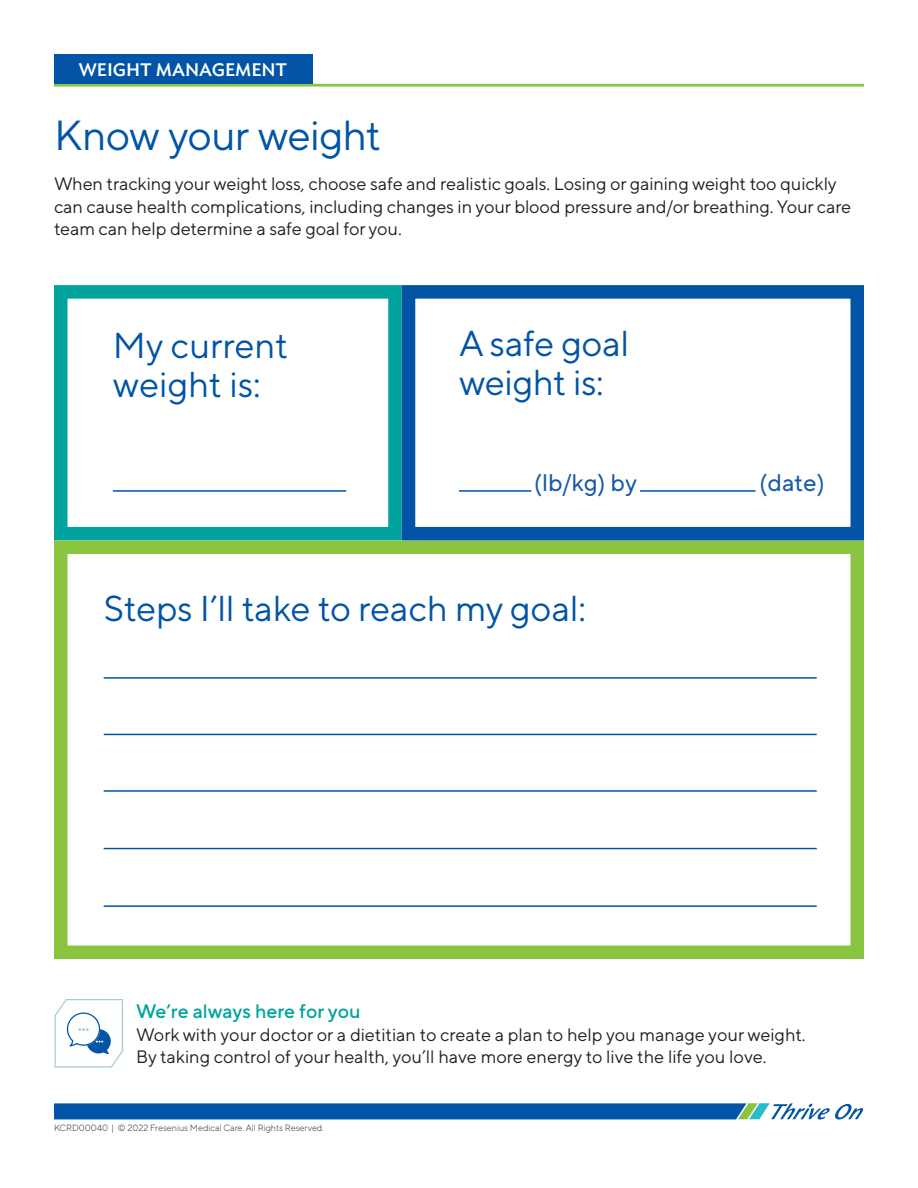
<style>
.page{position:relative;width:918px;height:1188px;background:#fff}
.page>*{position:absolute;margin:0;border:0;box-sizing:border-box;transform-origin:0 0}
.t1{font:42px "TT Norms Pro";letter-spacing:-.02em;color:#0154a6}
.t2{font:36px/39px "TT Norms Pro";letter-spacing:-.005em;color:#0154a6}
.Body_Copy{font:24px "TT Norms Pro";letter-spacing:-.005em;color:#1859a9}
.CTA_Head{font:500 19.5px "TT Norms Pro";color:#00a49d}
.Body{font:18px/22.5px "TT Norms Pro";letter-spacing:-.005em;color:#231f20}
.CTA_text{font:18px/22.5px "TT Norms Pro";color:#231f20}
.Eyebrow{font:500 18px "Ideal Sans";color:#fff}
.Copyright{font:300 9px "TT Norms Pro";color:#231f20}
</style>
<div class="page">
<div style="left:54px;top:285px;width:348px;height:255px;border:14px solid #00a49d"></div>
<div style="left:54px;top:541px;width:810px;height:418px;border:14px solid #89c541"></div>
<div style="left:402px;top:285px;width:462px;height:255px;border:14px solid #0154a6"></div>
<hr style="left:54px;top:84px;width:810px;height:3px;background:#89c541">
<div style="left:54px;top:54px;width:258px;height:30px;background:#0154a6"></div>
<hr style="left:113px;top:490px;width:233px;height:2px;background:#0154a6">
<hr style="left:104px;top:677px;width:713px;height:2px;background:#0154a6">
<hr style="left:104px;top:734px;width:713px;height:1px;background:#0154a6">
<hr style="left:104px;top:790px;width:713px;height:2px;background:#0154a6">
<svg style="left:55px;top:999px;width:68px;height:69px"></svg>
<hr style="left:104px;top:848px;width:713px;height:1px;background:#0154a6">
<hr style="left:459px;top:490px;width:72px;height:2px;background:#0154a6">
<hr style="left:104px;top:905px;width:713px;height:2px;background:#0154a6">
<svg style="left:54px;top:1103px;width:810px;height:16px;background:#1f69af"></svg>
<hr style="left:640px;top:490px;width:116px;height:2px;background:#0154a6">
<p class="Eyebrow" style="left:79px;top:56px;width:210px">WEIGHT MANAGEMENT</p>
<p class="t1" style="left:54px;top:105px;width:328px">Know your weight</p>
<p class="Body" style="left:54px;top:171px;width:799px">When tracking your weight loss, choose safe and realistic goals. Losing or gaining weight too quickly can cause health complications, including changes in your blood pressure and/or breathing. Your care team can help determine a safe goal for you.</p>
<h2 class="t2" style="left:113px;top:323px;width:177px">My current weight is:</h2>
<h2 class="t2" style="left:459px;top:321px;width:172px">A safe goal weight is:</h2>
<p class="Body_Copy" style="left:534px;top:466px;width:104px">(lb/kg) by</p>
<p class="Body_Copy" style="left:760px;top:466px;width:67px">(date)</p>
<h2 class="t2" style="left:104px;top:586px;width:484px">Steps I’ll take to reach my goal:</h2>
<p class="CTA_Head" style="left:136px;top:997px;width:226px">We’re always here for you</p>
<p class="CTA_text" style="left:136px;top:1022px;width:671px">Work with your doctor or a dietitian to create a plan to help you manage your weight.<br>By taking control of your health, you’ll have more energy to live the life you love.</p>
<p class="Copyright" style="left:54px;top:1122px;width:272px">KCRD00040 | © 2022 Fresenius Medical Care. All Rights Reserved.</p>
</div>
